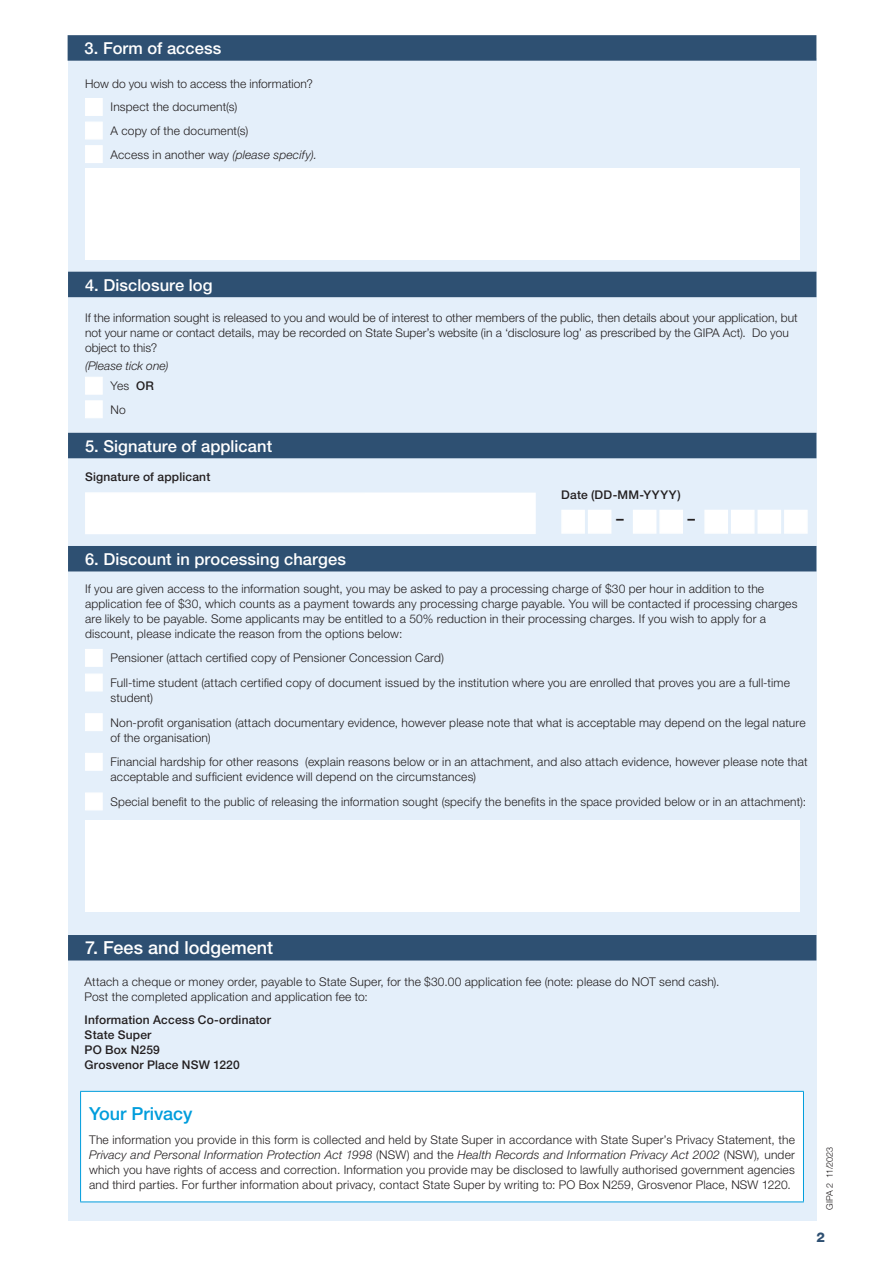
<style>
.page{position:relative;width:893px;height:1263px;background:#fff}
.page>*{position:absolute;margin:0;border:0;box-sizing:border-box;transform-origin:0 0}
.t1{font:300 30px "Helvetica Neue LT Pro";color:#231f20}
.F___Heading_2__Section_1_2_etc{font:500 18px "Helvetica Neue LT Pro";color:#fff}
.F___Field__character_style_on_boxes{font:500 18px "Helvetica Neue LT Pro";color:#009ddc}
.F___Heading_2__Section_1_2_etc-2{font:500 16.5px "Helvetica Neue LT Pro";letter-spacing:.005em;color:#fff}
.t2{font:800 13.5px "Helvetica Neue LT Std";color:#2e5072}
.F___Field__character_style_on_boxes-2{font:300 12px/15px "Helvetica Neue LT Pro";letter-spacing:.015em;color:#231f20}
.F___Notes_Disclaimer{font:300 12px/15px "Helvetica Neue LT Pro";letter-spacing:.015em;color:#231f20}
.F___Notes_Disclaimer-2{font:500 12px "Helvetica Neue LT Pro";letter-spacing:.015em;color:#231f20}
.F___Field__character_style_on_boxes-3{font:italic 300 12px "Helvetica Neue LT Pro";letter-spacing:.005em;color:#231f20}
.F___Heading_4__Smler_black_bold{font:300 9px "Helvetica Neue LT Pro";letter-spacing:-.005em;color:#231f20}
.s1{font-style:italic}
.s2{font-weight:500}
</style>
<div class="page">
<div style="left:68px;top:58px;width:748px;height:1162px;background:#e4effa"></div>
<div style="left:86px;top:99px;width:16px;height:16px;background:#fff"></div>
<div style="left:85px;top:98px;width:18px;height:18px;border:1px solid #fff"></div>
<div style="left:86px;top:122px;width:16px;height:17px;background:#fff"></div>
<div style="left:85px;top:122px;width:18px;height:18px;border:1px solid #fff"></div>
<div style="left:86px;top:146px;width:16px;height:17px;background:#fff"></div>
<div style="left:85px;top:145px;width:18px;height:18px;border:1px solid #fff"></div>
<div style="left:85px;top:168px;width:714px;height:92px;background:#fff"></div>
<div style="left:86px;top:649px;width:16px;height:17px;background:#fff"></div>
<div style="left:85px;top:649px;width:18px;height:18px;border:1px solid #fff"></div>
<div style="left:86px;top:674px;width:16px;height:17px;background:#fff"></div>
<div style="left:85px;top:673px;width:18px;height:18px;border:1px solid #fff"></div>
<div style="left:86px;top:714px;width:16px;height:17px;background:#fff"></div>
<div style="left:85px;top:713px;width:18px;height:18px;border:1px solid #fff"></div>
<div style="left:86px;top:753px;width:16px;height:17px;background:#fff"></div>
<div style="left:85px;top:753px;width:18px;height:18px;border:1px solid #fff"></div>
<div style="left:86px;top:793px;width:16px;height:17px;background:#fff"></div>
<div style="left:85px;top:792px;width:18px;height:18px;border:1px solid #fff"></div>
<div style="left:85px;top:820px;width:714px;height:92px;background:#fff"></div>
<div style="left:81px;top:1091px;width:722px;height:111px;background:#fff"></div>
<hr style="left:80px;top:1092px;width:1px;height:109px;background:#009ddc">
<hr style="left:80px;top:1091px;width:724px;height:1px;background:#009ddc">
<hr style="left:803px;top:1092px;width:1px;height:109px;background:#009ddc">
<hr style="left:80px;top:1201px;width:724px;height:1px;background:#009ddc">
<div style="left:68px;top:935px;width:748px;height:25px;background:#2e5072"></div>
<div style="left:68px;top:272px;width:748px;height:25px;background:#2e5072"></div>
<div style="left:68px;top:546px;width:748px;height:25px;background:#2e5072"></div>
<div style="left:68px;top:35px;width:748px;height:26px;background:#2e5072"></div>
<div style="left:86px;top:377px;width:16px;height:17px;background:#fff"></div>
<div style="left:85px;top:377px;width:18px;height:18px;border:1px solid #fff"></div>
<div style="left:86px;top:401px;width:16px;height:17px;background:#fff"></div>
<div style="left:85px;top:400px;width:18px;height:18px;border:1px solid #fff"></div>
<div style="left:562px;top:510px;width:22px;height:23px;background:#fff"></div>
<div style="left:561px;top:510px;width:24px;height:24px;border:2px solid #fff"></div>
<div style="left:589px;top:510px;width:22px;height:23px;background:#fff"></div>
<div style="left:588px;top:510px;width:23px;height:24px;border:2px solid #fff"></div>
<div style="left:634px;top:510px;width:22px;height:23px;background:#fff"></div>
<div style="left:633px;top:510px;width:23px;height:24px;border:2px solid #fff"></div>
<div style="left:660px;top:510px;width:22px;height:23px;background:#fff"></div>
<div style="left:659px;top:510px;width:24px;height:24px;border:2px solid #fff"></div>
<div style="left:705px;top:510px;width:22px;height:23px;background:#fff"></div>
<div style="left:704px;top:510px;width:24px;height:24px;border:2px solid #fff"></div>
<div style="left:732px;top:510px;width:22px;height:23px;background:#fff"></div>
<div style="left:731px;top:510px;width:24px;height:24px;border:2px solid #fff"></div>
<div style="left:758px;top:510px;width:22px;height:23px;background:#fff"></div>
<div style="left:757px;top:510px;width:24px;height:24px;border:2px solid #fff"></div>
<div style="left:785px;top:510px;width:22px;height:23px;background:#fff"></div>
<div style="left:784px;top:510px;width:24px;height:24px;border:2px solid #fff"></div>
<div style="left:86px;top:493px;width:449px;height:40px;background:#fff"></div>
<div style="left:85px;top:492px;width:451px;height:42px;border:2px solid #fff"></div>
<div style="left:68px;top:433px;width:748px;height:25px;background:#2e5072"></div>
<p class="F___Heading_2__Section_1_2_etc-2" style="left:85px;top:39px;width:138px">3. Form of access</p>
<p class="F___Field__character_style_on_boxes-2" style="left:85px;top:76px;width:229px">How do you wish to access the information?</p>
<p class="F___Field__character_style_on_boxes-2" style="left:111px;top:99px;width:128px">Inspect the document(s)</p>
<p class="F___Field__character_style_on_boxes-2" style="left:111px;top:123px;width:139px">A copy of the document(s)</p>
<p class="F___Field__character_style_on_boxes-2" style="left:111px;top:147px;width:208px">Access in another way <span class="s1">(please specify).</span></p>
<p class="F___Heading_2__Section_1_2_etc-2" style="left:85px;top:275px;width:129px">4. Disclosure log</p>
<p class="F___Field__character_style_on_boxes-2" style="left:85px;top:310px;width:714px">If the information sought is released to you and would be of interest to other members of the public, then details about your application, but not your name or contact details, may be recorded on State Super’s website (in a ‘disclosure log’ as prescribed by the GIPA Act). Do you object to this?</p>
<p class="F___Field__character_style_on_boxes-3" style="left:85px;top:358px;width:85px">(Please tick one)</p>
<p class="F___Field__character_style_on_boxes-2" style="left:111px;top:378px;width:45px">Yes <span class="s2">OR</span></p>
<p class="F___Field__character_style_on_boxes-2" style="left:111px;top:402px;width:17px">No</p>
<p class="F___Heading_2__Section_1_2_etc-2" style="left:85px;top:436px;width:189px">5. Signature of applicant</p>
<p class="F___Notes_Disclaimer-2" style="left:85px;top:470px;width:127px">Signature of applicant</p>
<p class="F___Heading_2__Section_1_2_etc-2" style="left:85px;top:549px;width:262px">6. Discount in processing charges</p>
<p class="F___Notes_Disclaimer-2" style="left:561px;top:487px;width:121px">Date (DD-MM-YYYY)</p>
<p class="t1" style="left:614px;top:499px;width:84px">- -</p>
<p class="F___Field__character_style_on_boxes-2" style="left:85px;top:581px;width:714px">If you are given access to the information sought, you may be asked to pay a processing charge of $30 per hour in addition to the application fee of $30, which counts as a payment towards any processing charge payable. You will be contacted if processing charges are likely to be payable. Some applicants may be entitled to a 50% reduction in their processing charges. If you wish to apply for a discount, please indicate the reason from the options below:</p>
<p class="F___Field__character_style_on_boxes-2" style="left:111px;top:650px;width:335px">Pensioner (attach certified copy of Pensioner Concession Card)</p>
<p class="F___Field__character_style_on_boxes-2" style="left:111px;top:675px;width:681px">Full-time student (attach certified copy of document issued by the institution where you are enrolled that proves you are a full-time student)</p>
<p class="F___Field__character_style_on_boxes-2" style="left:111px;top:715px;width:697px">Non-profit organisation (attach documentary evidence, however please note that what is acceptable may depend on the legal nature of the organisation)</p>
<p class="F___Field__character_style_on_boxes-2" style="left:111px;top:754px;width:698px">Financial hardship for other reasons (explain reasons below or in an attachment, and also attach evidence, however please note that acceptable and sufficient evidence will depend on the circumstances)</p>
<p class="F___Field__character_style_on_boxes-2" style="left:111px;top:794px;width:697px">Special benefit to the public of releasing the information sought (specify the benefits in the space provided below or in an attachment):</p>
<p class="F___Heading_2__Section_1_2_etc" style="left:85px;top:937px;width:190px">7. Fees and lodgement</p>
<p class="F___Notes_Disclaimer" style="left:85px;top:973px;width:636px">Attach a cheque or money order, payable to State Super, for the $30.00 application fee (note: please do NOT send cash).<br>Post the completed application and application fee to:</p>
<p class="F___Notes_Disclaimer-2" style="left:85px;top:1012px;width:188px">Information Access Co-ordinator</p>
<p class="F___Notes_Disclaimer-2" style="left:85px;top:1027px;width:68px">State Super</p>
<p class="F___Notes_Disclaimer-2" style="left:85px;top:1042px;width:77px">PO Box N259</p>
<p class="F___Notes_Disclaimer-2" style="left:85px;top:1057px;width:157px">Grosvenor Place NSW 1220</p>
<p class="F___Field__character_style_on_boxes" style="left:89px;top:1103px;width:105px">Your Privacy</p>
<p class="F___Field__character_style_on_boxes-2" style="left:89px;top:1132px;width:707px;text-align:justify">The information you provide in this form is collected and held by State Super in accordance with State Super’s Privacy Statement, the <span class="s1">Privacy and Personal Information Protection Act 1998</span> (NSW) and the <span class="s1">Health Records and Information Privacy Act 2002</span> (NSW)<span class="s1">,</span> under which you have rights of access and correction. Information you provide may be disclosed to lawfully authorised government agencies and third parties. For further information about privacy, contact State Super by writing to: PO Box N259, Grosvenor Place, NSW 1220.</p>
<p class="F___Heading_4__Smler_black_bold" style="left:824px;top:1210px;width:65px;rotate:-90deg">GIPA 2 11/2023</p>
<p class="t2" style="left:816px;top:1229px;width:10px">2</p>
</div>
